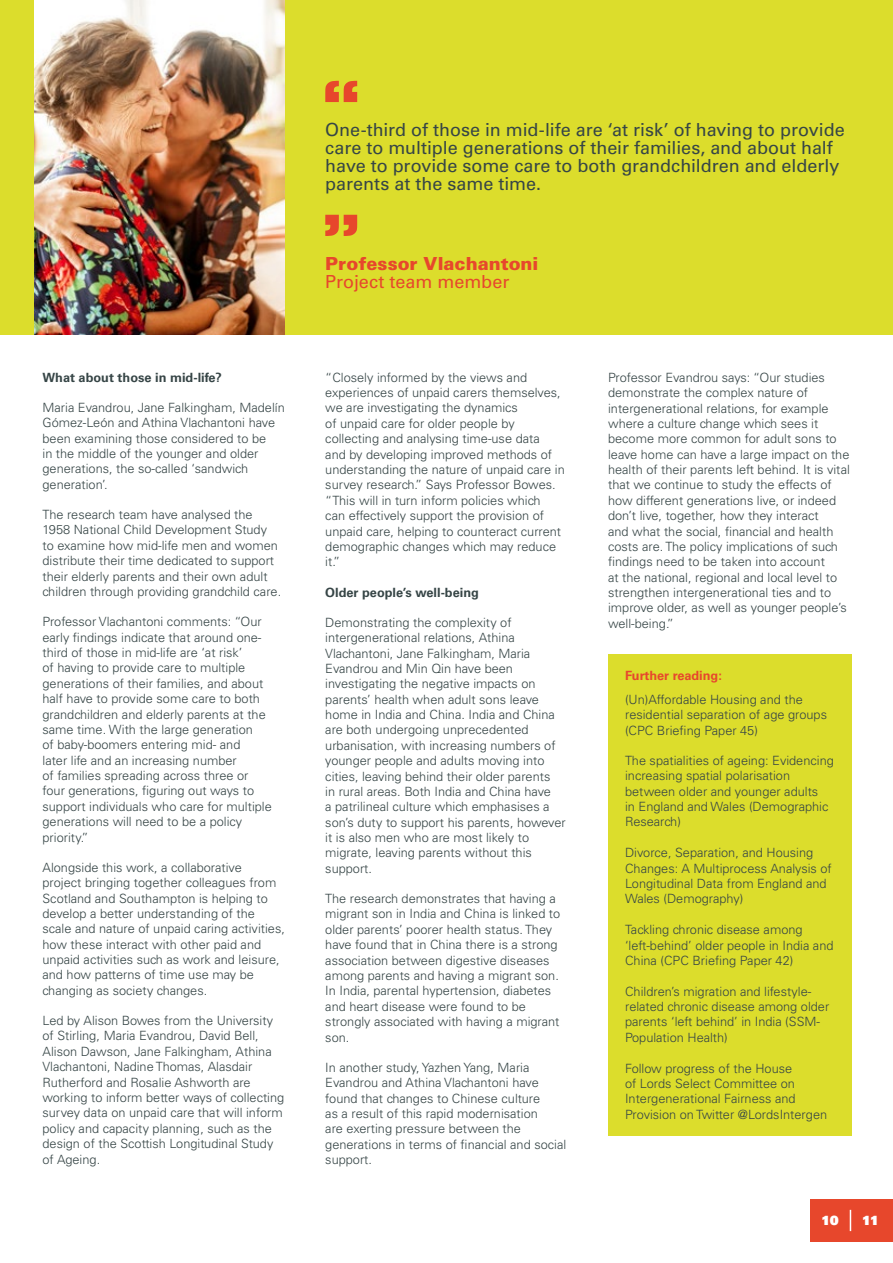
<style>
.page{position:relative;width:893px;height:1263px;background:#fff}
.page>*{position:absolute;margin:0;border:0;box-sizing:border-box;transform-origin:0 0}
.t1{font:18px/18px "Univers LT Std";letter-spacing:-.005em;color:#364546}
.t2{font:900 18px "Univers LT Std";color:#e7472c}
.t3{font:18px "Univers LT Std";color:#e7472c}
.t4{font:300 12.75px/15.5px "Univers LT Std";color:#364546}
.t5{font:700 12.75px "Univers LT Std";color:#364546}
.t6{font:700 12.75px "Univers LT Std";color:#e7472c}
.t7{font:12.75px "Univers LT Std X Black";color:#fff}
</style>
<div class="page">
<div style="left:0;top:0;width:893px;height:335px;background:#dcdd2c"></div>
<div style="left:810px;top:1199px;width:83px;height:43px;background:#e7472c"></div>
<svg style="left:850px;top:1210px;width:1px;height:21px"></svg>
<svg style="left:325px;top:81px;width:32px;height:21px"></svg>
<svg style="left:325px;top:215px;width:32px;height:21px"></svg>
<img style="left:34px;top:0;width:251px;height:335px">
<div style="left:608px;top:654px;width:243px;height:481px;background:#dcdd2c"></div>
<p class="t5" style="left:43px;top:370px;width:181px">What about those in mid-life?</p>
<p class="t4" style="left:43px;top:400px;width:244px">Maria Evandrou, Jane Falkingham, Madelín Gómez-León and Athina Vlachantoni have been examining those considered to be<br>in the middle of the younger and older generations, the so-called ‘sandwich generation’.</p>
<p class="t4" style="left:43px;top:507px;width:240px">The research team have analysed the 1958 National Child Development Study to examine how mid-life men and women distribute their time dedicated to support their elderly parents and their own adult children through providing grandchild care.</p>
<p class="t4" style="left:43px;top:614px;width:231px">Professor Vlachantoni comments: “Our early findings indicate that around one&shy;third of those in mid-life are ‘at risk’<br>of having to provide care to multiple generations of their families, and about half have to provide some care to both grandchildren and elderly parents at the same time. With the large generation<br>of baby-boomers entering mid- and<br>later life and an increasing number<br>of families spreading across three or four generations, figuring out ways to support individuals who care for multiple generations will need to be a policy priority.”</p>
<p class="t4" style="left:43px;top:859px;width:244px">Alongside this work, a collaborative<br>project bringing together colleagues from Scotland and Southampton is helping to develop a better understanding of the scale and nature of unpaid caring activities, how these interact with other paid and unpaid activities such as work and leisure, and how patterns of time use may be changing as society changes.</p>
<p class="t4" style="left:43px;top:1013px;width:243px">Led by Alison Bowes from the University of Stirling, Maria Evandrou, David Bell, Alison Dawson, Jane Falkingham, Athina Vlachantoni, Nadine Thomas, Alasdair Rutherford and Rosalie Ashworth are working to inform better ways of collecting survey data on unpaid care that will inform policy and capacity planning, such as the design of the Scottish Longitudinal Study of Ageing.</p>
<h1 class="t1" style="left:325px;top:121px;width:521px">One-third of those in mid-life are ‘at risk’ of having to provide care to multiple generations of their families, and about half have to provide some care to both grandchildren and elderly parents at the same time.</h1>
<h1 class="t2" style="left:325px;top:253px;width:215px">Professor Vlachantoni</h1>
<h1 class="t3" style="left:325px;top:271px;width:186px">Project team member</h1>
<p class="t4" style="left:325px;top:369px;width:241px">“Closely informed by the views and experiences of unpaid carers themselves, we are investigating the dynamics<br>of unpaid care for older people by collecting and analysing time-use data<br>and by developing improved methods of understanding the nature of unpaid care in survey research.” Says Professor Bowes. “This will in turn inform policies which<br>can effectively support the provision of unpaid care, helping to counteract current demographic changes which may reduce it.”</p>
<p class="t5" style="left:325px;top:584px;width:155px">Older people’s well-being</p>
<p class="t4" style="left:325px;top:614px;width:242px">Demonstrating the complexity of intergenerational relations, Athina Vlachantoni, Jane Falkingham, Maria Evandrou and Min Qin have been investigating the negative impacts on parents’ health when adult sons leave home in India and China. India and China are both undergoing unprecedented urbanisation, with increasing numbers of younger people and adults moving into cities, leaving behind their older parents<br>in rural areas. Both India and China have<br>a patrilineal culture which emphasises a son’s duty to support his parents, however it is also men who are most likely to migrate, leaving parents without this support.</p>
<p class="t4" style="left:325px;top:891px;width:236px">The research demonstrates that having a migrant son in India and China is linked to older parents’ poorer health status. They have found that in China there is a strong association between digestive diseases among parents and having a migrant son.<br>In India, parental hypertension, diabetes and heart disease were found to be strongly associated with having a migrant son.</p>
<p class="t4" style="left:325px;top:1059px;width:242px">In another study, Yazhen Yang, Maria Evandrou and Athina Vlachantoni have found that changes to Chinese culture<br>as a result of this rapid modernisation<br>are exerting pressure between the generations in terms of financial and social support.</p>
<p class="t4" style="left:608px;top:370px;width:243px">Professor Evandrou says: “Our studies demonstrate the complex nature of intergenerational relations, for example where a culture change which sees it become more common for adult sons to leave home can have a large impact on the health of their parents left behind. It is vital that we continue to study the effects of how different generations live, or indeed don’t live, together, how they interact<br>and what the social, financial and health costs are. The policy implications of such findings need to be taken into account<br>at the national, regional and local level to strengthen intergenerational ties and to improve older, as well as younger people’s well-being.”</p>
<p class="t6" style="left:625px;top:668px;width:98px">Further reading:</p>
<p class="t4" style="left:625px;top:692px;width:203px">(Un)Affordable Housing and the residential separation of age groups (CPC Briefing Paper 45)</p>
<p class="t4" style="left:625px;top:753px;width:210px">The spatialities of ageing: Evidencing increasing spatial polarisation between older and younger adults<br>in England and Wales (Demographic<br>Research)</p>
<p class="t4" style="left:625px;top:845px;width:208px">Divorce, Separation, and Housing<br>Changes: A Multiprocess Analysis of<br>Longitudinal Data from England and<br>Wales (Demography)</p>
<p class="t4" style="left:625px;top:922px;width:210px">Tackling chronic disease among ‘left-behind’ older people in India and<br>China (CPC Briefing Paper 42)</p>
<p class="t4" style="left:625px;top:983px;width:206px">Children’s migration and lifestyle&shy;related chronic disease among older parents ‘left behind’ in India (SSM-<br>Population Health)</p>
<p class="t4" style="left:625px;top:1060px;width:204px">Follow progress of the House<br>of Lords Select Committee on<br>Intergenerational Fairness and<br>Provision on Twitter @LordsIntergen</p>
<p class="t7" style="left:822px;top:1212px;width:19px">10</p>
<p class="t7" style="left:862px;top:1212px;width:18px">11</p>
</div>
